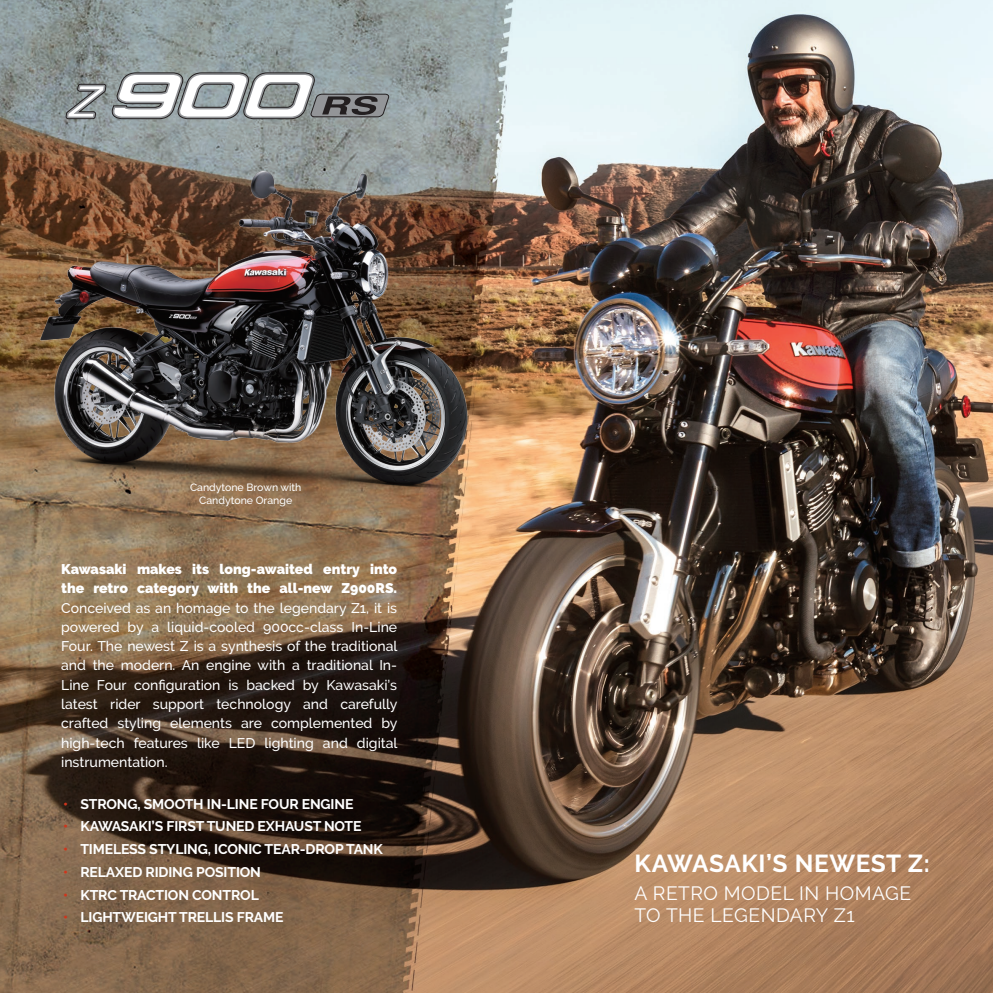
<style>
.page{position:relative;width:993px;height:993px;background:#fff}
.page>*{position:absolute;margin:0;border:0;box-sizing:border-box;transform-origin:0 0}
.t1{font:700 24.5px "Raleway";letter-spacing:.025em;color:#fff}
.t2{font:19.25px/22.8px "Raleway";letter-spacing:.025em;color:#fff}
.t3{font:500 14px/19.2px "Raleway";color:#fff;text-align:justify}
.t4{font:700 14px "Raleway";letter-spacing:-.01em;color:#fff}
.t5{font:900 14px/19.2px "Raleway";color:#fff}
.t6{font:500 10.5px/12.6px "Raleway";color:#fff;text-align:center}
.s1{color:#cf351c}
</style>
<div class="page">
<img style="left:0;top:0;width:992px;height:992px">
<img style="left:16px;top:143px;width:480px;height:360px">
<svg style="left:112px;top:72px;width:277px;height:47px"></svg>
<svg style="left:66px;top:84px;width:40px;height:35px"></svg>
<p class="t6" style="left:190px;top:481px;width:113px">Candytone Brown with<br>Candytone Orange</p>
<p class="t5" style="left:61px;top:559px;width:337px">Kawasaki makes its long-awaited entry into the retro category with the all-new Z900RS.</p>
<p class="t3" style="left:61px;top:598px;width:338px">Conceived as an homage to the legendary Z1, it is powered by a liquid-cooled 900cc-class In-Line Four. The newest Z is a synthesis of the traditional and the modern. An engine with a traditional In-Line Four configuration is backed by Kawasaki’s latest rider support technology and carefully crafted styling elements are complemented by high-tech features like LED lighting and digital instrumentation.</p>
<p class="t4" style="left:63px;top:795px;width:292px"><span class="s1">•</span> STRONG, SMOOTH IN-LINE FOUR ENGINE</p>
<p class="t4" style="left:63px;top:818px;width:300px"><span class="s1">•</span> KAWASAKI’S FIRST TUNED EXHAUST NOTE</p>
<p class="t4" style="left:63px;top:840px;width:321px"><span class="s1">•</span> TIMELESS STYLING, ICONIC TEAR-DROP TANK</p>
<p class="t4" style="left:63px;top:863px;width:199px"><span class="s1">•</span> RELAXED RIDING POSITION</p>
<p class="t4" style="left:63px;top:886px;width:197px"><span class="s1">•</span> KTRC TRACTION CONTROL</p>
<p class="t4" style="left:63px;top:909px;width:222px"><span class="s1">•</span> LIGHTWEIGHT TRELLIS FRAME</p>
<h1 class="t1" style="left:634px;top:849px;width:297px">KAWASAKI’S NEWEST Z:</h1>
<h2 class="t2" style="left:634px;top:881px;width:278px">A RETRO MODEL IN HOMAGE<br>TO THE LEGENDARY Z1</h2>
</div>
